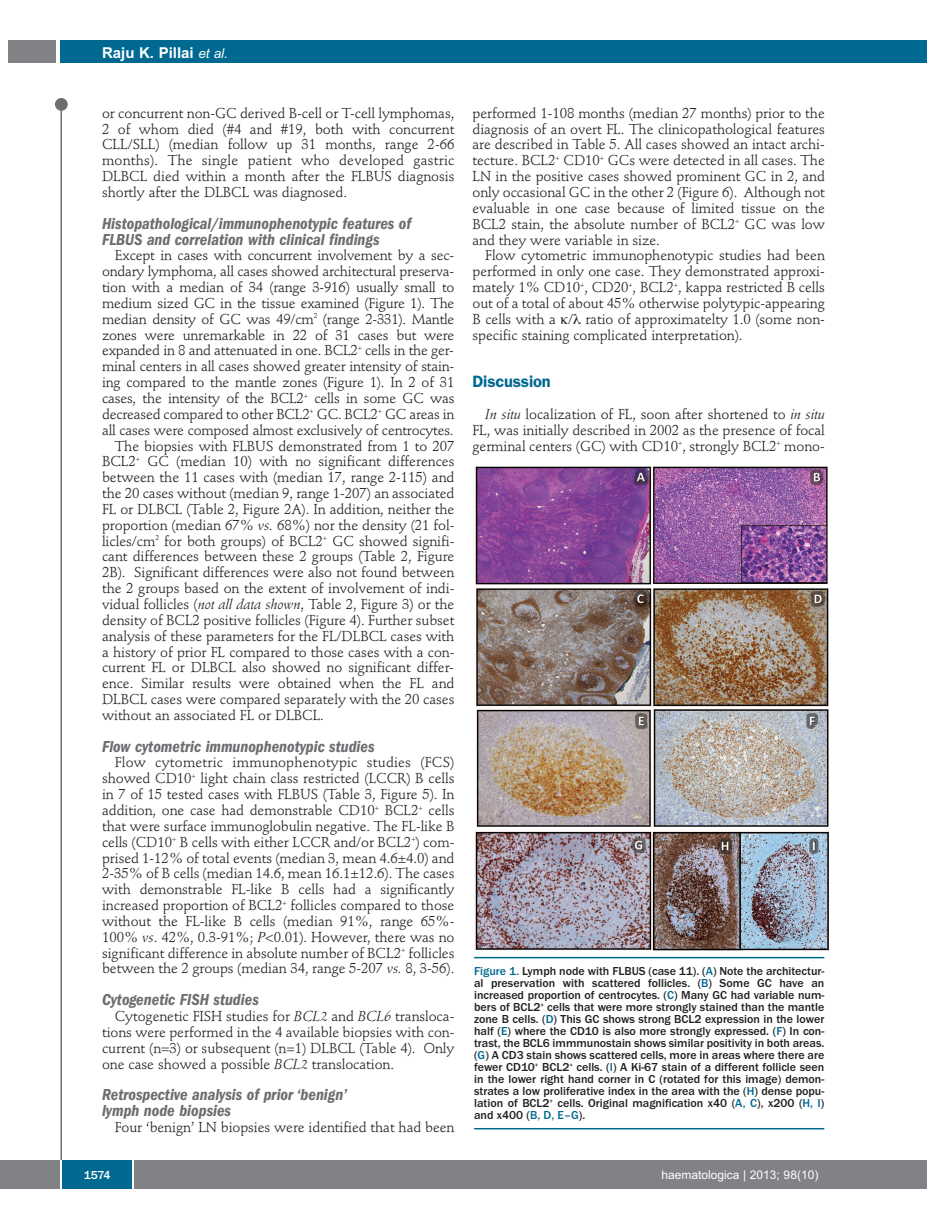
<style>
.page{position:relative;width:927px;height:1225px;background:#fff}
.page>*{position:absolute;margin:0;border:0;box-sizing:border-box;transform-origin:0 0}
.t1{font:italic 600 condensed 16.5px/15.9px "Franklin Gothic";color:#6c6d70}
.t2{font:600 16.5px "Franklin Gothic";letter-spacing:-.01em;color:#006991}
.t3{font:700 15px "Arial";color:#fff}
.t4{font:14.25px/15.9px "Stempel Schneidler";letter-spacing:-.005em;color:#231f20;text-align:justify}
.t5{font:500 12px/12px "Franklin Gothic";color:#231f20;text-align:justify}
.t6{font:12px "Arial";color:#fff}
.t7{font:500 12px "Franklin Gothic";color:#fff}
.s1{font-weight:400;font-style:italic;font-size:13.5px}
.s2{font-style:italic}
.s3{color:#006991}
</style>
<div class="page">
<div style="left:911px;top:40px;width:16px;height:22px;background:#006991"></div>
<div style="left:910px;top:1160px;width:17px;height:28px;background:#808285"></div>
<div style="left:55px;top:98px;width:13px;height:13px;background:#6c6d70;border-radius:50%"></div>
<hr style="left:60px;top:101px;width:2px;height:1061px;background:#6c6d70">
<div style="left:60px;top:40px;width:852px;height:22px;background:#006991"></div>
<div style="left:9px;top:40px;width:47px;height:22px;background:#808285"></div>
<div style="left:0;top:1160px;width:911px;height:28px;background:#808285"></div>
<div style="left:62px;top:1160px;width:71px;height:28px;background:#006991"></div>
<hr style="left:60px;top:1160px;width:2px;height:28px;background:#fff">
<svg style="left:133px;top:1160px;width:1px;height:28px"></svg>
<img style="left:474px;top:466px;width:354px;height:485px">
<hr style="left:474px;top:957px;width:350px;height:1px;background:#006991">
<hr style="left:474px;top:1128px;width:350px;height:1px;background:#006991">
<p class="t3" style="left:102px;top:44px;width:127px">Raju K. Pillai <span class="s1">et al.</span></p>
<p class="t4" style="left:102px;top:106px;width:354px">or concurrent non-GC derived B-cell or T-cell lymphomas, 2 of whom died (#4 and #19, both with concurrent CLL/SLL) (median follow up 31 months, range 2-66 months). The single patient who developed gastric DLBCL died within a month after the FLBUS diagnosis shortly after the DLBCL was diagnosed.</p>
<p class="t1" style="left:102px;top:216px;width:311px">Histopathological/immunophenotypic features of<br>FLBUS and correlation with clinical findings</p>
<p class="t4" style="left:115px;top:249px;width:341px">Except in cases with concurrent involvement by a sec-</p>
<p class="t4" style="left:102px;top:265px;width:354px">ondary lymphoma, all cases showed architectural preserva-</p>
<p class="t4" style="left:102px;top:280px;width:354px">tion with a median of 34 (range 3-916) usually small to</p>
<p class="t4" style="left:102px;top:296px;width:354px">medium sized GC in the tissue examined (Figure 1). The</p>
<p class="t4" style="left:102px;top:312px;width:354px">median density of GC was 49/cm<sup>2</sup> (range 2-331). Mantle</p>
<p class="t4" style="left:102px;top:328px;width:354px">zones were unremarkable in 22 of 31 cases but were</p>
<p class="t4" style="left:102px;top:344px;width:353px">expanded in 8 and attenuated in one. BCL2<sup>+</sup> cells in the ger-</p>
<p class="t4" style="left:102px;top:360px;width:354px">minal centers in all cases showed greater intensity of stain-</p>
<p class="t4" style="left:102px;top:376px;width:354px">ing compared to the mantle zones (Figure 1). In 2 of 31</p>
<p class="t4" style="left:102px;top:391px;width:354px">cases, the intensity of the BCL2<sup>+</sup> cells in some GC was</p>
<p class="t4" style="left:102px;top:407px;width:354px">decreased compared to other BCL2<sup>+</sup> GC. BCL2<sup>+</sup> GC areas in</p>
<p class="t4" style="left:102px;top:423px;width:353px">all cases were composed almost exclusively of centrocytes.</p>
<p class="t4" style="left:115px;top:439px;width:341px">The biopsies with FLBUS demonstrated from 1 to 207</p>
<p class="t4" style="left:102px;top:455px;width:354px">BCL2<sup>+</sup> GC (median 10) with no significant differences</p>
<p class="t4" style="left:102px;top:471px;width:354px">between the 11 cases with (median 17, range 2-115) and</p>
<p class="t4" style="left:102px;top:486px;width:354px">the 20 cases without (median 9, range 1-207) an associated</p>
<p class="t4" style="left:102px;top:502px;width:354px">FL or DLBCL (Table 2, Figure 2A). In addition, neither the</p>
<p class="t4" style="left:102px;top:518px;width:354px">proportion (median 67% <span class="s2">vs.</span> 68%) nor the density (21 fol-</p>
<p class="t4" style="left:102px;top:534px;width:354px">licles/cm<sup>2</sup> for both groups) of BCL2<sup>+</sup> GC showed signifi-</p>
<p class="t4" style="left:102px;top:550px;width:354px">cant differences between these 2 groups (Table 2, Figure</p>
<p class="t4" style="left:102px;top:566px;width:354px">2B). Significant differences were also not found between</p>
<p class="t4" style="left:102px;top:581px;width:354px">the 2 groups based on the extent of involvement of indi-</p>
<p class="t4" style="left:102px;top:597px;width:354px">vidual follicles (<span class="s2">not all data shown</span>, Table 2, Figure 3) or the</p>
<p class="t4" style="left:102px;top:613px;width:354px">density of BCL2 positive follicles (Figure 4). Further subset</p>
<p class="t4" style="left:102px;top:629px;width:354px">analysis of these parameters for the FL/DLBCL cases with</p>
<p class="t4" style="left:102px;top:645px;width:354px">a history of prior FL compared to those cases with a con-</p>
<p class="t4" style="left:102px;top:661px;width:353px">current FL or DLBCL also showed no significant differ-</p>
<p class="t4" style="left:102px;top:677px;width:354px">ence. Similar results were obtained when the FL and</p>
<p class="t4" style="left:102px;top:692px;width:354px">DLBCL cases were compared separately with the 20 cases</p>
<p class="t4" style="left:102px;top:708px;width:223px">without an associated FL or DLBCL.</p>
<p class="t1" style="left:102px;top:739px;width:274px">Flow cytometric immunophenotypic studies</p>
<p class="t4" style="left:102px;top:756px;width:354px;text-indent:13px">Flow cytometric immunophenotypic studies (FCS) showed CD10<sup>+</sup> light chain class restricted (LCCR) B cells in 7 of 15 tested cases with FLBUS (Table 3, Figure 5). In addition, one case had demonstrable CD10<sup>+</sup> BCL2<sup>+</sup> cells that were surface immunoglobulin negative. The FL-like B cells (CD10<sup>+</sup> B cells with either LCCR and/or BCL2<sup>+</sup>) com&shy;prised 1-12% of total events (median 3, mean 4.6±4.0) and 2-35% of B cells (median 14.6, mean 16.1±12.6). The cases with demonstrable FL-like B cells had a significantly increased proportion of BCL2<sup>+</sup> follicles compared to those without the FL-like B cells (median 91%, range 65%- 100% <span class="s2">vs</span>. 42%, 0.3-91%; <span class="s2">P</span>&lt;0.01). However, there was no significant difference in absolute number of BCL2<sup>+</sup> follicles between the 2 groups (median 34, range 5-207 <span class="s2">vs.</span> 8, 3-56).</p>
<p class="t1" style="left:102px;top:992px;width:158px">Cytogenetic FISH studies</p>
<p class="t4" style="left:102px;top:1009px;width:354px;text-indent:13px">Cytogenetic FISH studies for <span class="s2">BCL2</span> and <span class="s2">BCL6</span> transloca&shy;tions were performed in the 4 available biopsies with con&shy;current (n=3) or subsequent (n=1) DLBCL (Table 4). Only one case showed a possible <span class="s2">BCL2</span> translocation.</p>
<p class="t1" style="left:102px;top:1088px;width:246px">Retrospective analysis of prior ‘benign’ lymph node biopsies</p>
<p class="t4" style="left:115px;top:1120px;width:341px">Four ‘benign’ LN biopsies were identified that had been</p>
<p class="t4" style="left:472px;top:106px;width:354px">performed 1-108 months (median 27 months) prior to the diagnosis of an overt FL. The clinicopathological features are described in Table 5. All cases showed an intact archi&shy;tecture. BCL2<sup>+</sup> CD10<sup>+</sup> GCs were detected in all cases. The LN in the positive cases showed prominent GC in 2, and only occasional GC in the other 2 (Figure 6). Although not evaluable in one case because of limited tissue on the BCL2 stain, the absolute number of BCL2<sup>+</sup> GC was low and they were variable in size.</p>
<p class="t4" style="left:472px;top:249px;width:354px;text-indent:13px">Flow cytometric immunophenotypic studies had been performed in only one case. They demonstrated approxi&shy;mately 1% CD10<sup>+</sup>, CD20<sup>+</sup>, BCL2<sup>+</sup>, kappa restricted B cells out of a total of about 45% otherwise polytypic-appearing B cells with a / ratio of approximatelty 1.0 (some non&shy;specific staining complicated interpretation).</p>
<p class="t2" style="left:472px;top:376px;width:80px">Discussion</p>
<p class="t4" style="left:472px;top:407px;width:354px;text-indent:13px"><span class="s2">In situ</span> localization of FL, soon after shortened to <span class="s2">in situ </span>FL, was initially described in 2002 as the presence of focal germinal centers (GC) with CD10<sup>+</sup>, strongly BCL2<sup>+</sup> mono-</p>
<p class="t5" style="left:474px;top:965px;width:352px"><span class="s3">Figure 1.</span> Lymph node with FLBUS (case 11). (<span class="s3">A</span>) Note the architectur&shy;al preservation with scattered follicles. (<span class="s3">B</span>) Some GC have an increased proportion of centrocytes. (<span class="s3">C</span>) Many GC had variable num&shy;bers of BCL2<sup>+</sup> cells that were more strongly stained than the mantle zone B cells. (<span class="s3">D</span>) This GC shows strong BCL2 expression in the lower half (<span class="s3">E</span>) where the CD10 is also more strongly expressed. (<span class="s3">F</span>) In con&shy;trast, the BCL6 immmunostain shows similar positivity in both areas. (<span class="s3">G</span>) A CD3 stain shows scattered cells, more in areas where there are fewer CD10<sup>+</sup> BCL2<sup>+</sup> cells. (<span class="s3">I</span>) A Ki-67 stain of a different follicle seen in the lower right hand corner in C (rotated for this image) demon&shy;strates a low proliferative index in the area with the (<span class="s3">H</span>) dense popu&shy;lation of BCL2<sup>+</sup> cells. Original magnification x40 (<span class="s3">A, C</span>), x200 (<span class="s3">H, I</span>) and x400 (<span class="s3">B, D, E–G</span>).</p>
<p class="t7" style="left:84px;top:1167px;width:28px">1574</p>
<p class="t6" style="left:661px;top:1167px;width:158px">haematologica | 2013; 98(10)</p>
</div>
